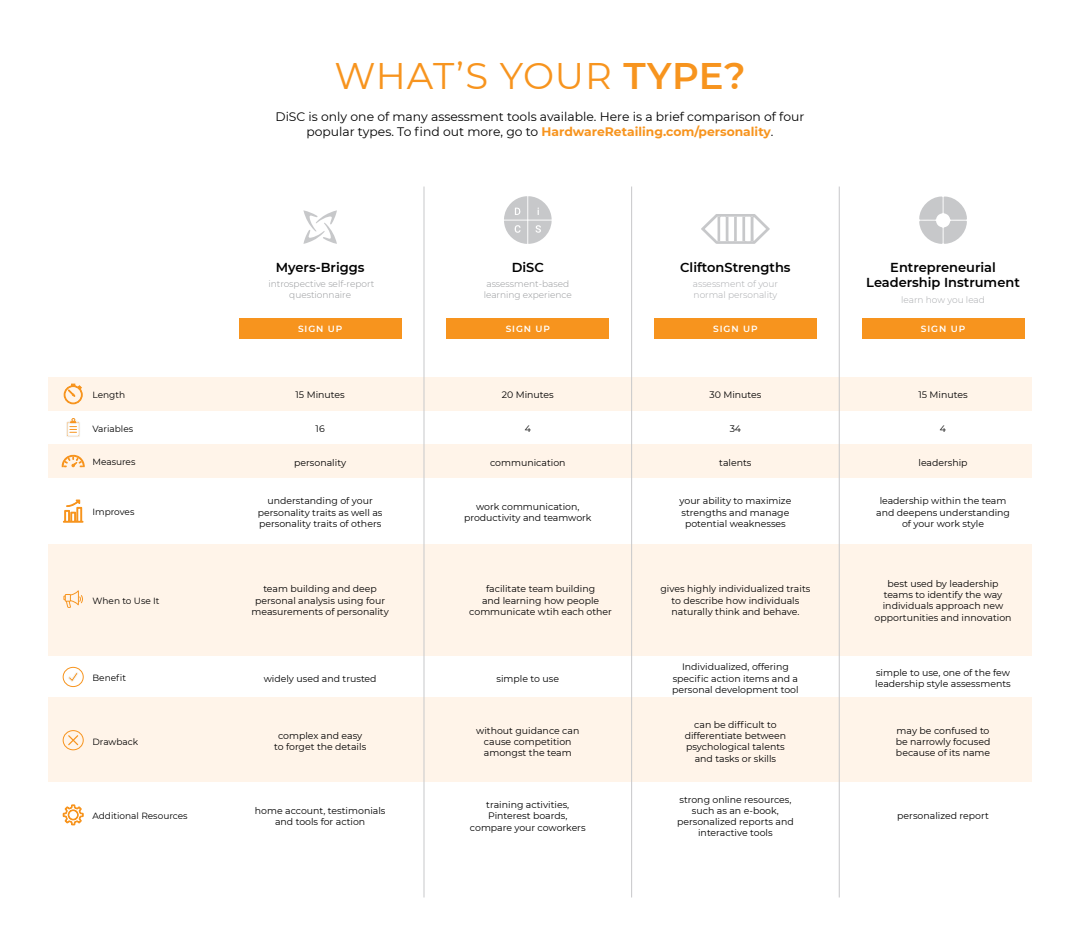
<style>
.page{position:relative;width:1080px;height:936px;background:#fff}
.page>*{position:absolute;margin:0;border:0;box-sizing:border-box;transform-origin:0 0}
.t1{font:37px "Montserrat";letter-spacing:.015em;color:#f7941e}
.t2{font:600 13px/15.6px "Montserrat";color:#000;text-align:center}
.t3{font:12.35px/14.8px "Montserrat";color:#000;text-align:center}
.t4{font:9.35px/11.2px "Montserrat";color:#000;text-align:center}
.t5{font:9px "Montserrat";color:#000}
.t6{font:300 9px/10.8px "Montserrat";color:#939598;text-align:center}
.t7{font:300 9px/10.8px "Montserrat";color:#a7a9ac}
.t8{font:600 9px "Montserrat";letter-spacing:.1em;color:#fff}
.s1{font-weight:600}
.s2{font-weight:700;color:#f7941e}
</style>
<div class="page">
<div style="left:48px;top:444px;width:984px;height:34px;background:#fff4e9"></div>
<div style="left:48px;top:377px;width:984px;height:34px;background:#fff4e9"></div>
<svg style="left:64px;top:384px;width:18px;height:20px"></svg>
<svg style="left:62px;top:455px;width:22px;height:12px"></svg>
<svg style="left:63px;top:500px;width:20px;height:22px"></svg>
<div style="left:48px;top:544px;width:984px;height:112px;background:#fff4e9"></div>
<svg style="left:63px;top:590px;width:20px;height:18px"></svg>
<svg style="left:66px;top:418px;width:14px;height:19px"></svg>
<div style="left:63px;top:667px;width:21px;height:20px;border:1px solid #f7941e;border-radius:50%"></div>
<svg style="left:68px;top:672px;width:10px;height:10px"></svg>
<div style="left:48px;top:697px;width:984px;height:85px;background:#fff4e9"></div>
<div style="left:63px;top:730px;width:21px;height:20px;border:1px solid #f7941e;border-radius:50%"></div>
<svg style="left:68px;top:735px;width:11px;height:11px"></svg>
<svg style="left:63px;top:804px;width:21px;height:21px"></svg>
<div style="left:239px;top:318px;width:163px;height:21px;background:#f7941e"></div>
<svg style="left:303px;top:210px;width:34px;height:34px"></svg>
<div style="left:446px;top:318px;width:163px;height:21px;background:#f7941e"></div>
<svg style="left:504px;top:196px;width:48px;height:48px"></svg>
<div style="left:654px;top:318px;width:163px;height:21px;background:#f7941e"></div>
<svg style="left:701px;top:214px;width:69px;height:30px"></svg>
<div style="left:862px;top:318px;width:162px;height:21px;background:#f7941e"></div>
<svg style="left:919px;top:197px;width:48px;height:47px"></svg>
<hr style="left:424px;top:187px;width:1px;height:710px;background:#c7c8ca">
<hr style="left:631px;top:187px;width:1px;height:710px;background:#c7c8ca">
<hr style="left:839px;top:187px;width:1px;height:710px;background:#c7c8ca">
<h1 class="t1" style="left:334px;top:51px;width:413px">WHAT’S YOUR <span class="s1">TYPE?</span></h1>
<h3 class="t3" style="left:276px;top:108px;width:530px">DiSC is only one of many assessment tools available. Here is a brief comparison of four popular types. To find out more, go to <span class="s2">HardwareRetailing.com/personality</span>.</h3>
<h2 class="t2" style="left:276px;top:259px;width:90px">Myers-Briggs</h2>
<h2 class="t2" style="left:512px;top:259px;width:33px">DiSC</h2>
<h2 class="t2" style="left:680px;top:259px;width:112px">CliftonStrengths</h2>
<p class="t6" style="left:268px;top:279px;width:107px">introspective self-report questionnaire</p>
<p class="t6" style="left:484px;top:279px;width:90px;text-align:left">assessment-based learning experience</p>
<p class="t7" style="left:693px;top:279px;width:87px">assessment of your normal personality</p>
<p class="t8" style="left:298px;top:323px;width:46px">SIGN UP</p>
<p class="t8" style="left:506px;top:323px;width:46px">SIGN UP</p>
<p class="t8" style="left:713px;top:323px;width:46px">SIGN UP</p>
<h2 class="t2" style="left:866px;top:259px;width:155px">Entrepreneurial<br>Leadership Instrument</h2>
<p class="t7" style="left:901px;top:294px;width:85px">learn how you lead</p>
<p class="t8" style="left:921px;top:323px;width:46px">SIGN UP</p>
<p class="t5" style="left:92px;top:389px;width:34px">Length</p>
<p class="t4" style="left:296px;top:389px;width:51px">15 Minutes</p>
<p class="t4" style="left:502px;top:389px;width:53px">20 Minutes</p>
<p class="t4" style="left:709px;top:389px;width:53px">30 Minutes</p>
<p class="t4" style="left:919px;top:389px;width:51px">15 Minutes</p>
<p class="t5" style="left:92px;top:422px;width:42px">Variables</p>
<p class="t4" style="left:316px;top:423px;width:11px">16</p>
<p class="t4" style="left:525px;top:423px;width:8px">4</p>
<p class="t4" style="left:730px;top:423px;width:13px">34</p>
<p class="t4" style="left:940px;top:423px;width:8px">4</p>
<p class="t5" style="left:92px;top:456px;width:44px">Measures</p>
<p class="t4" style="left:294px;top:456px;width:53px">personality</p>
<p class="t4" style="left:490px;top:456px;width:77px">communication</p>
<p class="t4" style="left:719px;top:456px;width:34px">talents</p>
<p class="t4" style="left:919px;top:456px;width:51px">leadership</p>
<p class="t5" style="left:92px;top:506px;width:43px">Improves</p>
<p class="t4" style="left:258px;top:495px;width:126px">understanding of your personality traits as well as personality traits of others</p>
<p class="t4" style="left:464px;top:501px;width:129px">work communication, productivity and teamwork</p>
<p class="t4" style="left:680px;top:495px;width:113px">your ability to maximize strengths and manage potential weaknesses</p>
<p class="t4" style="left:876px;top:495px;width:135px">leadership within the team and deepens understanding of your work style</p>
<p class="t5" style="left:92px;top:594px;width:69px">When to Use It</p>
<p class="t4" style="left:252px;top:583px;width:139px">team building and deep personal analysis using four measurements of personality</p>
<p class="t4" style="left:469px;top:583px;width:144px">facilitate team building<br>and learning how people communicate wtih each other</p>
<p class="t4" style="left:660px;top:583px;width:151px">gives highly individualized traits to describe how individuals naturally think and behave.</p>
<p class="t4" style="left:875px;top:578px;width:139px">best used by leadership teams to identify the way individuals approach new opportunities and innovation</p>
<p class="t5" style="left:92px;top:672px;width:35px">Benefit</p>
<p class="t4" style="left:264px;top:672px;width:114px">widely used and trusted</p>
<p class="t4" style="left:497px;top:672px;width:64px">simple to use</p>
<p class="t4" style="left:672px;top:661px;width:128px">Individualized, offering specific action items and a personal development tool</p>
<p class="t4" style="left:875px;top:667px;width:137px;text-align:left">simple to use, one of the few leadership style assessments</p>
<p class="t4" style="left:685px;top:719px;width:103px">can be difficult to differentiate between psychological talents and tasks or skills</p>
<p class="t5" style="left:92px;top:735px;width:47px">Drawback</p>
<p class="t4" style="left:274px;top:730px;width:94px">complex and easy to forget the details</p>
<p class="t4" style="left:476px;top:724px;width:105px">without guidance can cause competition amongst the team</p>
<p class="t4" style="left:896px;top:724px;width:96px;text-align:justify">may be confused to be narrowly focused because of its name</p>
<p class="t5" style="left:92px;top:810px;width:97px">Additional Resources</p>
<p class="t4" style="left:255px;top:805px;width:132px">home account, testimonials and tools for action</p>
<p class="t4" style="left:470px;top:799px;width:117px">training activities,<br>Pinterest boards, compare your coworkers</p>
<p class="t4" style="left:677px;top:793px;width:118px">strong online resources, such as an e-book, personalized reports and interactive tools</p>
<p class="t4" style="left:897px;top:810px;width:93px">personalized report</p>
</div>
